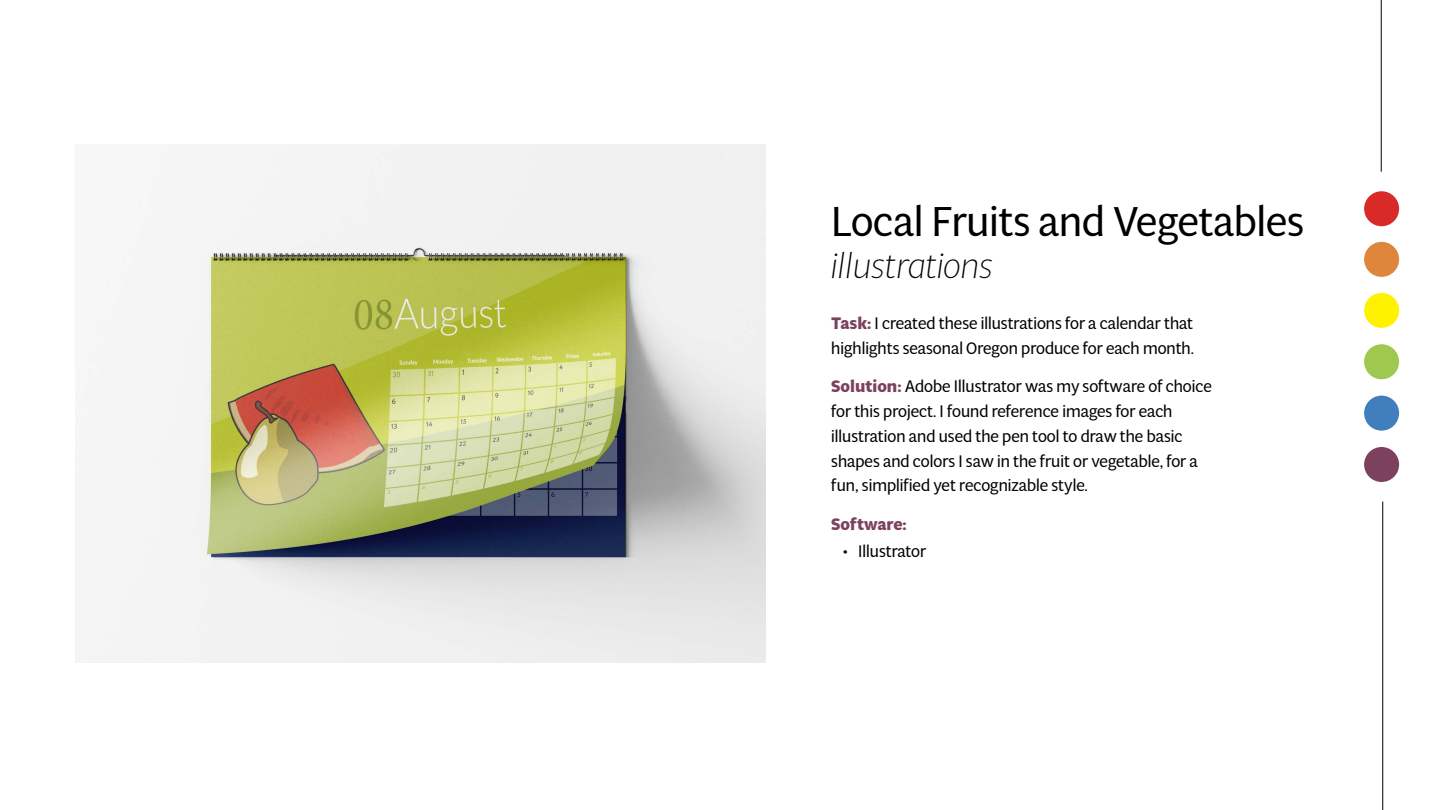
<style>
.page{position:relative;width:1440px;height:810px;background:#fff}
.page>*{position:absolute;margin:0;border:0;box-sizing:border-box;transform-origin:0 0}
.t1{font:41.25px "Multi Display";color:#000}
.t2{font:italic 300 34.5px "Multi Display";color:#000}
.t3{font:16.5px/24.8px "Multi Display";color:#000}
.t4{font:700 16.5px "Multi Display";color:#7c425d}
.s1{font-weight:700;color:#7c425d}
</style>
<div class="page">
<div style="left:1364px;top:191px;width:35px;height:35px;background:#da2929;border-radius:50%"></div>
<div style="left:1364px;top:242px;width:35px;height:35px;background:#de863b;border-radius:50%"></div>
<div style="left:1364px;top:344px;width:35px;height:35px;background:#9fc94e;border-radius:50%"></div>
<div style="left:1364px;top:447px;width:35px;height:35px;background:#7c425d;border-radius:50%"></div>
<div style="left:1364px;top:293px;width:35px;height:35px;background:#fff200;border-radius:50%"></div>
<div style="left:1364px;top:396px;width:35px;height:35px;background:#407fbc;border-radius:50%"></div>
<hr style="left:1381px;top:0;width:1px;height:172px;background:#000">
<hr style="left:1382px;top:502px;width:1px;height:308px;background:#000">
<img style="left:78px;top:145px;width:688px;height:518px">
<h1 class="t1" style="left:831px;top:193px;width:474px">Local Fruits and Vegetables</h1>
<h2 class="t2" style="left:831px;top:241px;width:163px">illustrations</h2>
<p class="t3" style="left:831px;top:310px;width:364px"><span class="s1">Task:</span> I created these illustrations for a calendar that highlights seasonal Oregon produce for each month.</p>
<p class="t3" style="left:831px;top:373px;width:382px"><span class="s1">Solution:</span> Adobe Illustrator was my software of choice for this project. I found reference images for each illustration and used the pen tool to draw the basic shapes and colors I saw in the fruit or vegetable, for a fun, simplified yet recognizable style.</p>
<p class="t4" style="left:831px;top:512px;width:77px">Software:</p>
<p class="t3" style="left:843px;top:538px;width:84px">• Illustrator</p>
</div>
